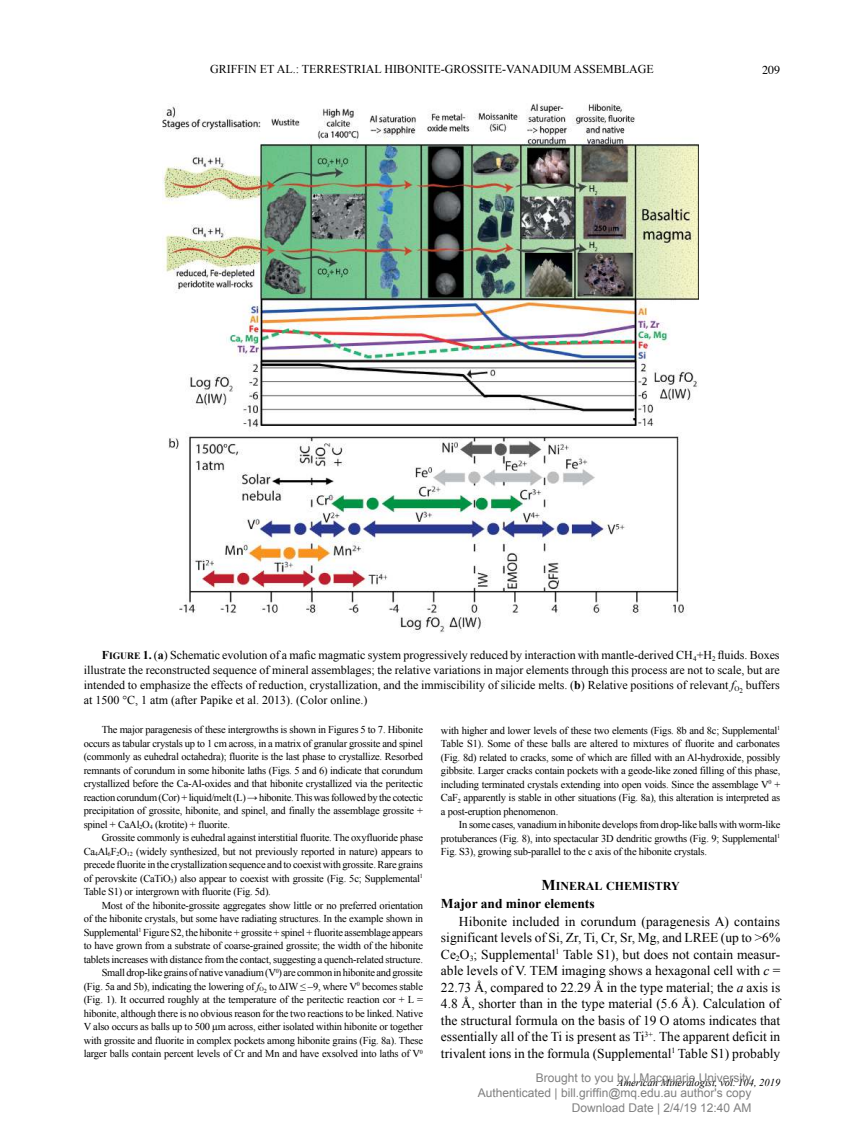
<style>
.page{position:relative;width:864px;height:1134px;background:#fff}
.page>*{position:absolute;margin:0;border:0;box-sizing:border-box;transform-origin:0 0}
.t1{font:13.5px/16.5px "Times New Roman";color:#000;text-align:justify}
.t2{font:700 13.5px "Times New Roman";color:#000}
.t3{font:12px/15px "Times New Roman";color:#000;text-align:justify}
.t4{font:12px/15px "Arial";color:#808080;text-align:right}
.t5{font:12px "Times New Roman PS Bold MT SC800";color:#000}
.t6{font:12px "Times";color:#000}
.t7{font:10.5px/13.5px "Times New Roman";letter-spacing:-.02em;color:#000;text-align:justify}
.t8{font:italic 10.5px "Times New Roman";color:#000}
.s1{font-family:"Times New Roman PS Bold MT SC800"}
.s2{font-family:"Times New Roman PS Bold MT SC800";font-size:9.6px}
.s3{font-weight:700}
.s4{font-style:italic}
.s5{font-size:15px}
</style>
<div class="page">
<img style="left:163px;top:104px;width:536px;height:529px">
<p class="t3" style="left:210px;top:61px;width:445px">GRIFFIN ET AL.: TERRESTRIAL HIBONITE-GROSSITE-VANADIUM ASSEMBLAGE</p>
<p class="t6" style="left:762px;top:62px;width:19px">209</p>
<p class="t3" style="left:84px;top:649px;width:698px;text-indent:18px"><span class="s1">F</span><span class="s2">IGURE</span> <span class="s1">1.</span> (<span class="s3">a</span>) Schematic evolution of a mafic magmatic system progressively reduced by interaction with mantle-derived CH<sub>4</sub>+H<sub>2</sub> fluids. Boxes illustrate the reconstructed sequence of mineral assemblages; the relative variations in major elements through this process are not to scale, but are intended to emphasize the effects of reduction, crystallization, and the immiscibility of silicide melts. (<span class="s3">b</span>) Relative positions of relevant <span class="s4">f</span><sub>O2</sub> buffers at 1500 °C, 1 atm (after Papike et al. 2013). (Color online.)</p>
<p class="t7" style="left:84px;top:724px;width:341px;text-indent:18px">The major paragenesis of these intergrowths is shown in Figures 5 to 7. Hibonite occurs as tabular crystals up to 1 cm across, in a matrix of granular grossite and spinel (commonly as euhedral octahedra); fluorite is the last phase to crystallize. Resorbed remnants of corundum in some hibonite laths (Figs. 5 and 6) indicate that corundum crystallized before the Ca-Al-oxides and that hibonite crystallized via the peritectic reaction corundum (Cor) + liquid/melt (L) → hibonite. This was followed by the cotectic precipitation of grossite, hibonite, and spinel, and finally the assemblage grossite + spinel + CaAl<sub>2</sub>O<sub>4</sub> (krotite) + fluorite.</p>
<p class="t7" style="left:84px;top:832px;width:341px;text-indent:18px">Grossite commonly is euhedral against interstitial fluorite. The oxyfluoride phase Ca<sub>4</sub>Al<sub>6</sub>F<sub>2</sub>O<sub>12</sub> (widely synthesized, but not previously reported in nature) appears to precede fluorite in the crystallization sequence and to coexist with grossite. Rare grains of perovskite (CaTiO<sub>3</sub>) also appear to coexist with grossite (Fig. 5c; Supplemental<sup>1<br></sup>Table S1) or intergrown with fluorite (Fig. 5d).</p>
<p class="t7" style="left:84px;top:900px;width:341px;text-align:right">Most of the hibonite-grossite aggregates show little or no preferred orientation<br>of the hibonite crystals, but some have radiating structures. In the example shown in Supplemental<sup>1</sup> Figure S2, the hibonite + grossite + spinel + fluorite assemblage appears to have grown from a substrate of coarse-grained grossite; the width of the hibonite tablets increases with distance from the contact, suggesting a quench-related structure.<br>Small drop-like grains of native vanadium (V<sup>0</sup>) are common in hibonite and grossite (Fig. 5a and 5b), indicating the lowering of <span class="s4">f</span><sub>O2</sub> to ΔIW ≤ –9, where V<sup>0</sup> becomes stable (Fig. 1). It occurred roughly at the temperature of the peritectic reaction cor + L = hibonite, although there is no obvious reason for the two reactions to be linked. Native V also occurs as balls up to 500 μm across, either isolated within hibonite or together with grossite and fluorite in complex pockets among hibonite grains (Fig. 8a). These larger balls contain percent levels of Cr and Mn and have exsolved into laths of V<sup>0</sup></p>
<p class="t7" style="left:441px;top:723px;width:341px">with higher and lower levels of these two elements (Figs. 8b and 8c; Supplemental<sup>1<br></sup>Table S1). Some of these balls are altered to mixtures of fluorite and carbonates (Fig. 8d) related to cracks, some of which are filled with an Al-hydroxide, possibly gibbsite. Larger cracks contain pockets with a geode-like zoned filling of this phase, including terminated crystals extending into open voids. Since the assemblage V<sup>0</sup> + CaF<sub>2</sub> apparently is stable in other situations (Fig. 8a), this alteration is interpreted as a post-eruption phenomenon.</p>
<p class="t7" style="left:441px;top:819px;width:341px;text-indent:18px">In some cases, vanadium in hibonite develops from drop-like balls with worm-like protuberances (Fig. 8), into spectacular 3D dendritic growths (Fig. 9; Supplemental<sup>1<br></sup>Fig. S3), growing sub-parallel to the c axis of the hibonite crystals.</p>
<p class="t5" style="left:542px;top:881px;width:140px"><span class="s5">M</span>INERAL CHEMISTRY</p>
<p class="t2" style="left:441px;top:898px;width:155px">Major and minor elements</p>
<p class="t1" style="left:441px;top:914px;width:341px;text-indent:18px">Hibonite included in corundum (paragenesis A) contains significant levels of Si, Zr, Ti, Cr, Sr, Mg, and LREE (up to &gt;6% Ce<sub>2</sub>O<sub>3</sub>; Supplemental<sup>1</sup> Table S1), but does not contain measur&shy;able levels of V. TEM imaging shows a hexagonal cell with <span class="s4">c</span> = 22.73 Å, compared to 22.29 Å in the type material; the <span class="s4">a</span> axis is 4.8 Å, shorter than in the type material (5.6 Å). Calculation of the structural formula on the basis of 19 O atoms indicates that essentially all of the Ti is present as Ti<sup>3+</sup>. The apparent deficit in trivalent ions in the formula (Supplemental<sup>1</sup> Table S1) probably</p>
<p class="t4" style="left:478px;top:1071px;width:275px">Brought to you by | Macquarie University<br>Authenticated | bill.griffin@mq.edu.au author's copy<br>Download Date | 2/4/19 12:40 AM</p>
<p class="t8" style="left:617px;top:1079px;width:165px">American Mineralogist, vol. 104, 2019</p>
</div>
